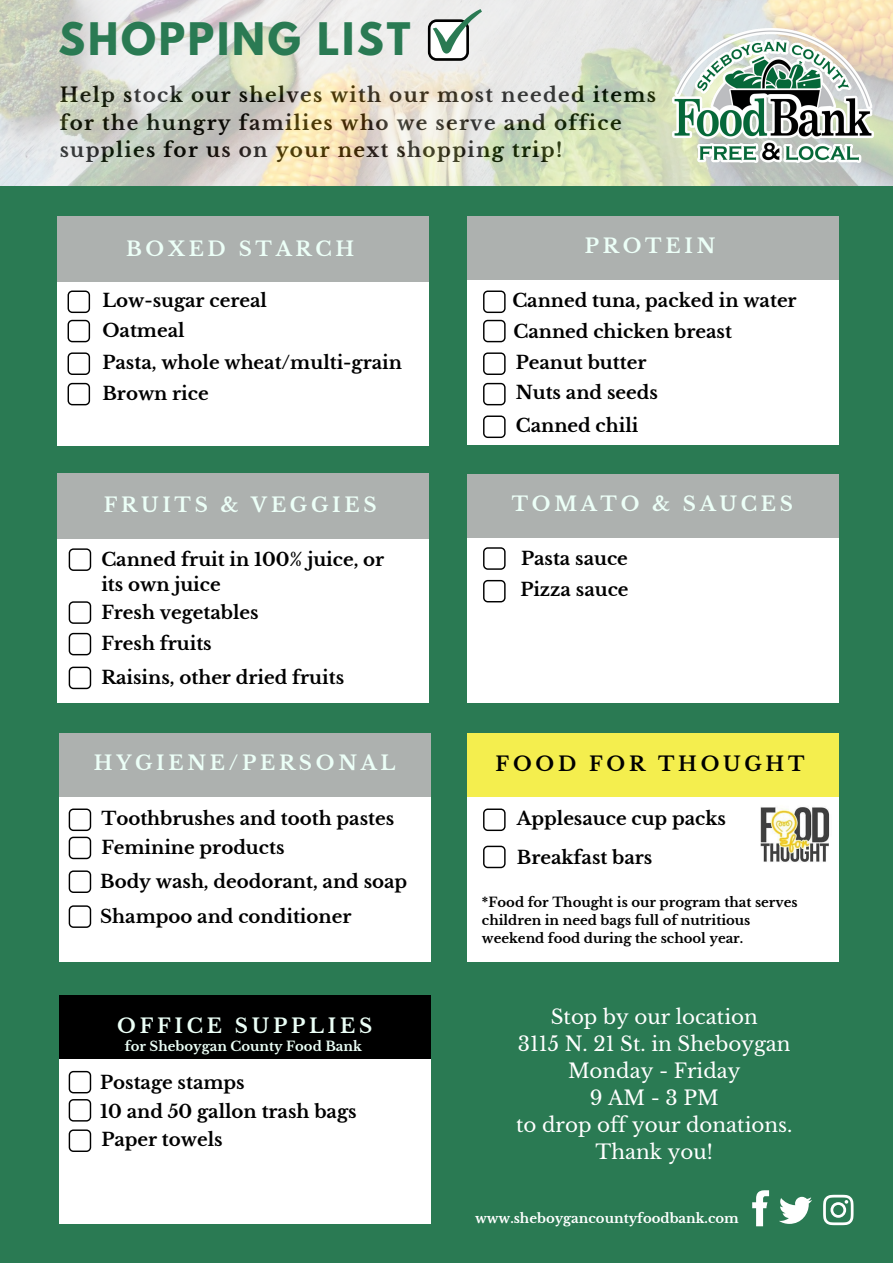
<style>
.page{position:relative;width:893px;height:1263px;background:#2a7a53}
.page>*{position:absolute;margin:0;border:0;box-sizing:border-box;transform-origin:0 0}
.t1{font:700 39.75px "League Spartan";letter-spacing:.07em;color:#2a7a53}
.t2{font:700 19.8px/27px "Libre Baskerville";letter-spacing:.07em;color:#000}
.t3{font:19.8px/27px "Libre Baskerville";color:#fff;text-align:center}
.t4{font:700 19.8px "Libre Baskerville";letter-spacing:.19em;color:#ecfff7}
.t5{font:700 19.8px "Libre Baskerville";letter-spacing:.19em;color:#000}
.t6{font:700 18.15px/35px "Libre Baskerville";color:#000}
.t7{font:700 13.2px/18px "Libre Baskerville";color:#000}
.t8{font:700 13.2px "Libre Baskerville";color:#fff}
.t9{font:700 13.2px "Libre Baskerville";color:#ecfff7}
</style>
<div class="page">
<img style="left:0;top:0;width:893px;height:186px">
<div style="left:57px;top:473px;width:372px;height:230px;background:#fff"></div>
<div style="left:57px;top:473px;width:372px;height:65px;background:#adb1af"></div>
<div style="left:467px;top:733px;width:372px;height:229px;background:#fff"></div>
<div style="left:467px;top:733px;width:372px;height:63px;background:#f4ee4e"></div>
<div style="left:57px;top:216px;width:372px;height:230px;background:#fff"></div>
<div style="left:57px;top:216px;width:372px;height:65px;background:#adb1af"></div>
<div style="left:467px;top:216px;width:372px;height:229px;background:#fff"></div>
<div style="left:467px;top:216px;width:372px;height:63px;background:#adb1af"></div>
<div style="left:467px;top:474px;width:372px;height:229px;background:#fff"></div>
<div style="left:467px;top:474px;width:372px;height:63px;background:#adb1af"></div>
<svg style="left:428px;top:9px;width:54px;height:52px;background:#b5c2bc"></svg>
<div style="left:60px;top:995px;width:371px;height:229px;background:#fff"></div>
<div style="left:60px;top:995px;width:371px;height:63px;background:#000"></div>
<svg style="left:752px;top:1190px;width:17px;height:36px"></svg>
<div style="left:766px;top:1182px;width:56px;height:56px;background:#2a7a53;border-radius:50%"></div>
<svg style="left:779px;top:1197px;width:33px;height:27px"></svg>
<svg style="left:823px;top:1195px;width:30px;height:30px"></svg>
<svg style="left:68px;top:352px;width:22px;height:23px"></svg>
<svg style="left:68px;top:383px;width:22px;height:22px"></svg>
<svg style="left:69px;top:601px;width:22px;height:23px"></svg>
<svg style="left:69px;top:667px;width:22px;height:22px"></svg>
<svg style="left:69px;top:633px;width:22px;height:22px"></svg>
<svg style="left:483px;top:808px;width:23px;height:23px"></svg>
<svg style="left:483px;top:383px;width:23px;height:22px"></svg>
<svg style="left:483px;top:846px;width:23px;height:22px"></svg>
<svg style="left:69px;top:1071px;width:22px;height:22px"></svg>
<svg style="left:69px;top:1099px;width:22px;height:22px"></svg>
<svg style="left:69px;top:1129px;width:22px;height:23px"></svg>
<div style="left:60px;top:733px;width:371px;height:229px;background:#fff"></div>
<div style="left:60px;top:733px;width:371px;height:63px;background:#adb1af"></div>
<svg style="left:69px;top:808px;width:22px;height:23px"></svg>
<svg style="left:69px;top:837px;width:22px;height:22px"></svg>
<svg style="left:69px;top:905px;width:22px;height:23px"></svg>
<svg style="left:483px;top:415px;width:23px;height:23px"></svg>
<svg style="left:483px;top:580px;width:23px;height:22px"></svg>
<svg style="left:483px;top:547px;width:23px;height:23px"></svg>
<svg style="left:68px;top:320px;width:22px;height:22px"></svg>
<svg style="left:68px;top:290px;width:22px;height:23px"></svg>
<svg style="left:483px;top:320px;width:23px;height:22px"></svg>
<svg style="left:483px;top:352px;width:23px;height:23px"></svg>
<svg style="left:483px;top:290px;width:23px;height:23px"></svg>
<svg style="left:69px;top:548px;width:22px;height:23px"></svg>
<svg style="left:69px;top:870px;width:22px;height:23px"></svg>
<img style="left:760px;top:807px;width:70px;height:55px">
<img style="left:672px;top:28px;width:202px;height:134px">
<h1 class="t1" style="left:59px;top:19px;width:353px">SHOPPING LIST</h1>
<p class="t2" style="left:60px;top:82px;width:598px">Help stock our shelves with our most needed items for the hungry families who we serve and office supplies for us on your next shopping trip!</p>
<p class="t4" style="left:126px;top:236px;width:230px">BOXED STARCH</p>
<p class="t4" style="left:585px;top:234px;width:132px">PROTEIN</p>
<p class="t6" style="left:102px;top:286px;width:166px;line-height:29.2px">Low-sugar cereal<br>Oatmeal</p>
<p class="t6" style="left:512px;top:286px;width:286px;line-height:30.5px">Canned tuna, packed in water<br>Canned chicken breast</p>
<p class="t6" style="left:102px;top:345px;width:301px">Pasta, whole wheat/multi-grain</p>
<p class="t6" style="left:516px;top:345px;width:132px">Peanut butter</p>
<p class="t6" style="left:102px;top:376px;width:108px">Brown rice</p>
<p class="t4" style="left:104px;top:493px;width:274px">FRUITS &amp; VEGGIES</p>
<p class="t6" style="left:101px;top:548px;width:284px;line-height:24.8px">Canned fruit in 100% juice, or its own juice</p>
<p class="t6" style="left:101px;top:626px;width:112px">Fresh fruits</p>
<p class="t6" style="left:101px;top:595px;width:159px">Fresh vegetables</p>
<p class="t6" style="left:101px;top:660px;width:244px">Raisins, other dried fruits</p>
<p class="t4" style="left:94px;top:751px;width:303px">HYGIENE/PERSONAL</p>
<p class="t6" style="left:101px;top:801px;width:294px">Toothbrushes and tooth pastes</p>
<p class="t6" style="left:100px;top:830px;width:309px">Feminine products<br>Body wash, deodorant, and soap<br>Shampoo and conditioner</p>
<p class="t4" style="left:117px;top:1013px;width:256px">OFFICE SUPPLIES</p>
<p class="t9" style="left:125px;top:1038px;width:238px">for Sheboygan County Food Bank</p>
<p class="t6" style="left:100px;top:1065px;width:146px">Postage stamps</p>
<p class="t6" style="left:101px;top:1122px;width:123px">Paper towels</p>
<p class="t6" style="left:100px;top:1094px;width:258px">10 and 50 gallon trash bags</p>
<p class="t6" style="left:516px;top:375px;width:144px">Nuts and seeds</p>
<p class="t6" style="left:516px;top:409px;width:124px">Canned chili</p>
<p class="t4" style="left:512px;top:492px;width:283px">TOMATO &amp; SAUCES</p>
<p class="t6" style="left:521px;top:541px;width:108px">Pasta sauce</p>
<p class="t6" style="left:520px;top:572px;width:110px">Pizza sauce</p>
<p class="t5" style="left:496px;top:752px;width:310px">FOOD FOR THOUGHT</p>
<p class="t6" style="left:517px;top:801px;width:211px">Applesauce cup packs</p>
<p class="t6" style="left:517px;top:840px;width:137px">Breakfast bars</p>
<p class="t7" style="left:482px;top:893px;width:317px">*Food for Thought is our program that serves children in need bags full of nutritious weekend food during the school year.</p>
<p class="t3" style="left:516px;top:1003px;width:278px">Stop by our location<br>3115 N. 21 St. in Sheboygan<br>Monday - Friday<br>9AM-3PM<br>to drop off your donations.<br>Thank you!</p>
<p class="t8" style="left:475px;top:1210px;width:265px">www.sheboygancountyfoodbank.com</p>
</div>
